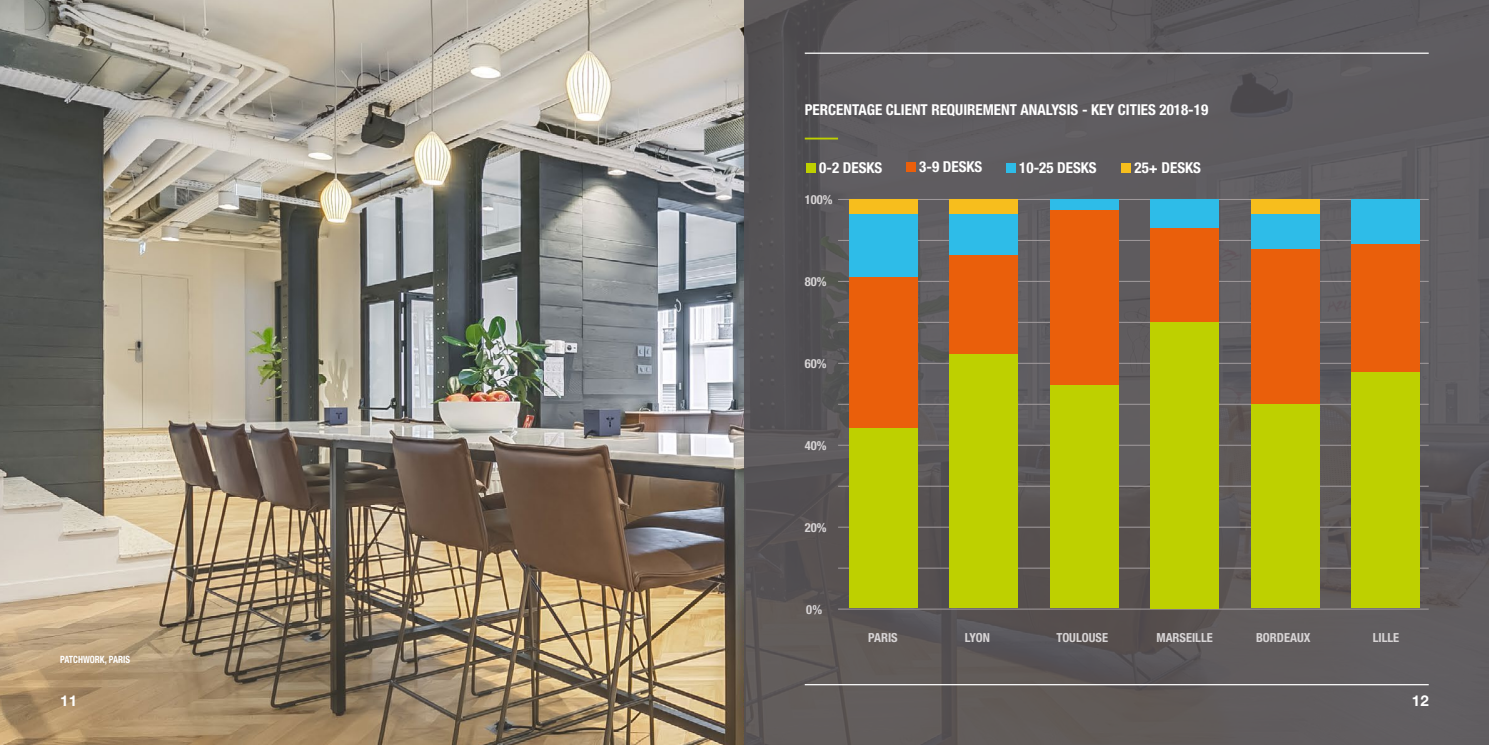
<style>
.page{position:relative;width:1489px;height:745px;background:#fff}
.page>*{position:absolute;margin:0;border:0;box-sizing:border-box;transform-origin:0 0}
.t1{font:700 condensed 15px "Helvetica Neue LT Std";color:#fff}
.t2{font:700 15px "Helvetica Neue LT Std";color:#fff}
.t3{font:700 condensed 12.5px "Helvetica Neue LT Std";color:#d7d4d5}
.t4{font:700 condensed 10px "Helvetica Neue LT Std";color:#fff;scale:.9 1}
</style>
<div class="page">
<img style="left:0;top:0;width:744px;height:744px">
<svg style="left:744px;top:0;width:744px;height:744px;fill:#5f5b5e"></svg>
<hr style="left:804px;top:137px;width:34px;height:2px;background:#bed000">
<hr style="left:838px;top:526px;width:590px;height:1px;background:#a19b9d">
<hr style="left:838px;top:281px;width:590px;height:1px;background:#a19b9d">
<hr style="left:838px;top:363px;width:590px;height:1px;background:#a19b9d">
<hr style="left:838px;top:608px;width:590px;height:1px;background:#a19b9d">
<hr style="left:838px;top:199px;width:590px;height:1px;background:#a19b9d">
<hr style="left:838px;top:240px;width:590px;height:1px;background:#a19b9d">
<hr style="left:838px;top:322px;width:590px;height:1px;background:#a19b9d">
<hr style="left:838px;top:404px;width:590px;height:1px;background:#a19b9d">
<hr style="left:838px;top:485px;width:590px;height:1px;background:#a19b9d">
<hr style="left:838px;top:567px;width:590px;height:1px;background:#a19b9d">
<hr style="left:838px;top:444px;width:590px;height:1px;background:#a19b9d">
<div style="left:905px;top:162px;width:10px;height:10px;background:#ea5f0b"></div>
<div style="left:805px;top:162px;width:10px;height:10px;background:#bed000"></div>
<div style="left:1150px;top:228px;width:68px;height:174px;background:#ea5f0b"></div>
<div style="left:1150px;top:322px;width:68px;height:286px;background:#bed000"></div>
<div style="left:1050px;top:209px;width:68px;height:176px;background:#ea5f0b"></div>
<div style="left:1050px;top:385px;width:68px;height:223px;background:#bed000"></div>
<div style="left:949px;top:254px;width:68px;height:104px;background:#ea5f0b"></div>
<div style="left:949px;top:354px;width:68px;height:254px;background:#bed000"></div>
<div style="left:848px;top:276px;width:69px;height:156px;background:#ea5f0b"></div>
<div style="left:848px;top:428px;width:69px;height:180px;background:#bed000"></div>
<div style="left:1351px;top:244px;width:68px;height:158px;background:#ea5f0b"></div>
<div style="left:1351px;top:372px;width:68px;height:236px;background:#bed000"></div>
<div style="left:1251px;top:248px;width:68px;height:163px;background:#ea5f0b"></div>
<div style="left:1251px;top:404px;width:68px;height:204px;background:#bed000"></div>
<div style="left:848px;top:213px;width:69px;height:63px;background:#2ebce8"></div>
<div style="left:949px;top:213px;width:68px;height:41px;background:#2ebce8"></div>
<div style="left:1050px;top:199px;width:68px;height:10px;background:#2ebce8"></div>
<div style="left:1150px;top:199px;width:68px;height:29px;background:#2ebce8"></div>
<div style="left:1251px;top:213px;width:68px;height:35px;background:#2ebce8"></div>
<div style="left:1351px;top:199px;width:68px;height:45px;background:#2ebce8"></div>
<div style="left:1005px;top:162px;width:10px;height:10px;background:#2ebce8"></div>
<div style="left:1120px;top:162px;width:10px;height:10px;background:#f7be1d"></div>
<div style="left:848px;top:199px;width:69px;height:14px;background:#f7be1d"></div>
<div style="left:949px;top:199px;width:68px;height:14px;background:#f7be1d"></div>
<div style="left:1251px;top:199px;width:68px;height:14px;background:#f7be1d"></div>
<hr style="left:804px;top:53px;width:624px;height:1px;background:#fff">
<hr style="left:804px;top:683px;width:624px;height:1px;background:#fff">
<p class="t1" style="left:804px;top:101px;width:405px">PERCENTAGE CLIENT REQUIREMENT ANALYSIS - KEY CITIES 2018-19</p>
<p class="t1" style="left:819px;top:158px;width:65px">0-2 DESKS</p>
<p class="t1" style="left:919px;top:158px;width:65px">3-9 DESKS</p>
<p class="t3" style="left:804px;top:191px;width:29px">100%</p>
<p class="t3" style="left:804px;top:273px;width:23px">80%</p>
<p class="t3" style="left:804px;top:355px;width:23px">60%</p>
<p class="t3" style="left:804px;top:437px;width:23px">40%</p>
<p class="t3" style="left:804px;top:519px;width:23px">20%</p>
<p class="t3" style="left:806px;top:601px;width:17px">0%</p>
<p class="t1" style="left:1019px;top:158px;width:79px">10-25 DESKS</p>
<p class="t1" style="left:1134px;top:158px;width:68px">25+ DESKS</p>
<p class="t4" style="left:60px;top:653px;width:79px">PATCHWORK, PARIS</p>
<p class="t3" style="left:868px;top:629px;width:31px">PARIS</p>
<p class="t3" style="left:964px;top:630px;width:27px">LYON</p>
<p class="t3" style="left:1056px;top:630px;width:53px">TOULOUSE</p>
<p class="t3" style="left:1156px;top:629px;width:58px">MARSEILLE</p>
<p class="t3" style="left:1255px;top:630px;width:56px">BORDEAUX</p>
<p class="t3" style="left:1372px;top:629px;width:28px">LILLE</p>
<p class="t2" style="left:60px;top:691px;width:18px">11</p>
<p class="t2" style="left:1411px;top:691px;width:18px">12</p>
</div>
